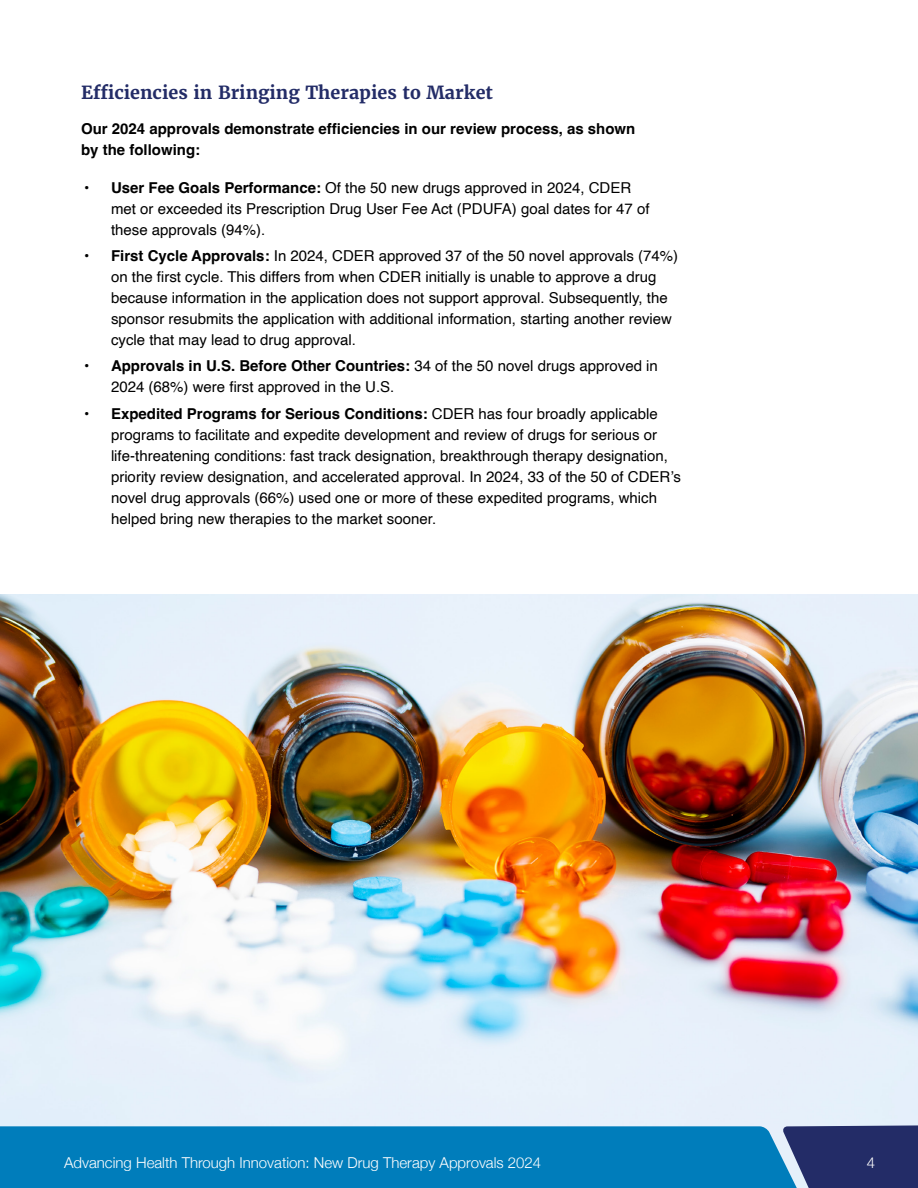
<style>
.page{position:relative;width:918px;height:1188px;background:#fff}
.page>*{position:absolute;margin:0;border:0;box-sizing:border-box;transform-origin:0 0}
.t1{font:700 18px "Merriweather";color:#232c67}
.BulletedList{font:15px/21px "Helvetica";color:#000}
.t2{font:700 15px/21px "Helvetica";color:#000}
.t3{font:300 15px "Helvetica Neue";color:#fff}
.s1{font-weight:700}
</style>
<div class="page">
<img style="left:0;top:594px;width:918px;height:532px">
<div style="left:782px;top:1125px;width:136px;height:63px;background:#232c67"></div>
<div style="left:0;top:1126px;width:802px;height:62px;background:#007dbb"></div>
<h2 class="t1" style="left:81px;top:81px;width:414px">Efficiencies in Bringing Therapies to Market</h2>
<p class="t2" style="left:81px;top:120px;width:556px">Our 2024 approvals demonstrate efficiencies in our review process, as shown by the following:</p>
<p class="BulletedList" style="left:111px;top:177px;width:540px;text-indent:-27px">• <span class="s1">User Fee Goals Performance:</span> Of the 50 new drugs approved in 2024, CDER met or exceeded its Prescription Drug User Fee Act (PDUFA) goal dates for 47 of these approvals (94%).</p>
<p class="BulletedList" style="left:111px;top:246px;width:569px;text-indent:-27px">• <span class="s1">First Cycle Approvals:</span> In 2024, CDER approved 37 of the 50 novel approvals (74%) on the first cycle. This differs from when CDER initially is unable to approve a drug because information in the application does not support approval. Subsequently, the sponsor resubmits the application with additional information, starting another review cycle that may lead to drug approval.</p>
<p class="BulletedList" style="left:111px;top:356px;width:548px;text-indent:-27px">• <span class="s1">Approvals in U.S. Before Other Countries:</span> 34 of the 50 novel drugs approved in<br>2024 (68%) were first approved in the U.S.</p>
<p class="BulletedList" style="left:111px;top:404px;width:572px;text-indent:-27px">• <span class="s1">Expedited Programs for Serious Conditions:</span> CDER has four broadly applicable programs to facilitate and expedite development and review of drugs for serious or life-threatening conditions: fast track designation, breakthrough therapy designation, priority review designation, and accelerated approval. In 2024, 33 of the 50 of CDER’s novel drug approvals (66%) used one or more of these expedited programs, which helped bring new therapies to the market sooner.</p>
<p class="t3" style="left:64px;top:1150px;width:479px">Advancing Health Through Innovation: New Drug Therapy Approvals 2024</p>
<p class="t3" style="left:867px;top:1151px;width:10px">4</p>
</div>
